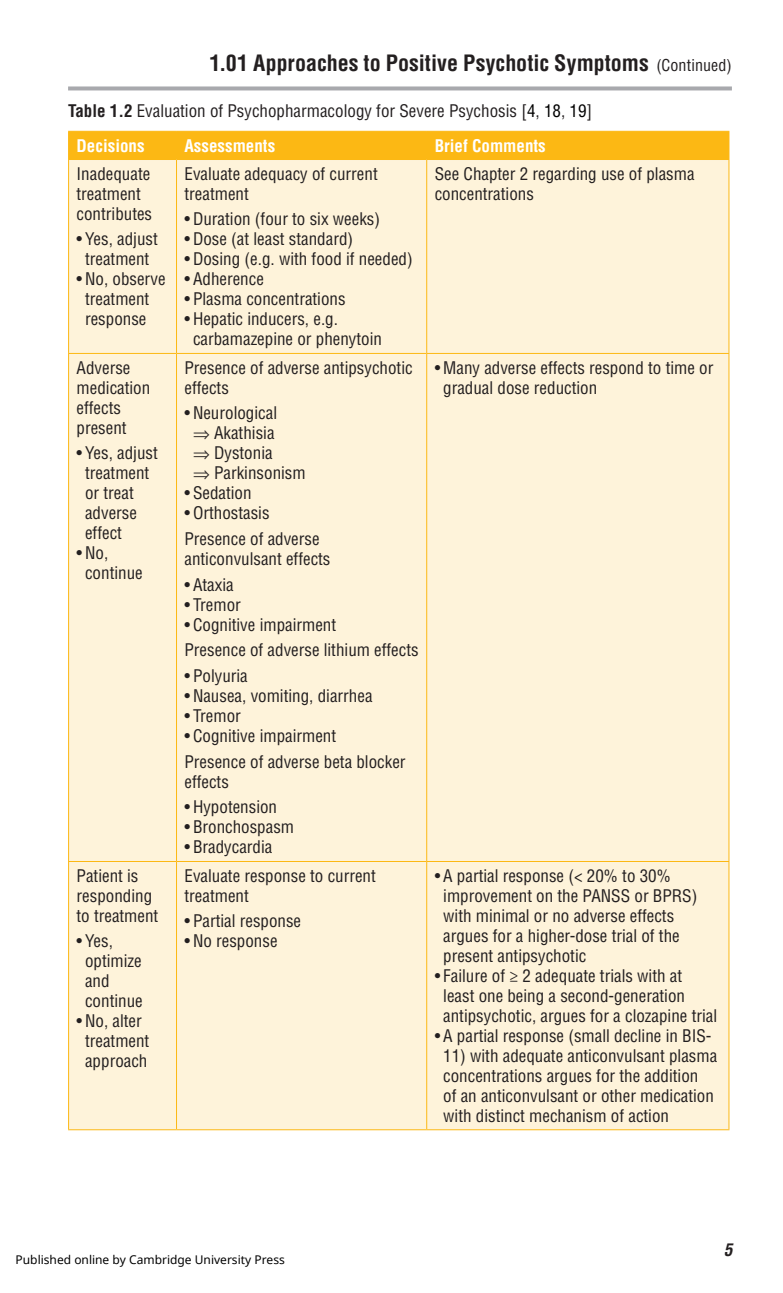
<style>
.page{position:relative;width:783px;height:1293px;background:#fff}
.page>*{position:absolute;margin:0;border:0;box-sizing:border-box;transform-origin:0 0}
._00_Part_2_Drug_Titl{font:700 condensed 22px "Helvetica LT Std";color:#231f20}
.TT{font:condensed 17px/20px "Helvetica LT Std";color:#231f20}
.TB{font:condensed 17px/20px "Helvetica LT Std";color:#231f20}
.TCH{font:700 condensed 17px "Helvetica LT Std";color:#fff}
.TB_BL{font:condensed 17px "Helvetica LT Std";color:#231f20}
._00_Folio{font:italic 700 condensed 17px "Helvetica LT Std";color:#231f20}
.t1{font:12px "Noto Sans";color:#000}
.s1{font-weight:400;font-size:16px}
.s2{font-weight:700}
.s3{color:#000}
</style>
<div class="page">
<svg style="left:68px;top:86px;width:663px;height:4px;background:#b2b3b6"></svg>
<div style="left:69px;top:160px;width:659px;height:969px;background:#fef3da"></div>
<div style="left:68px;top:131px;width:661px;height:28px;background:#fcb814"></div>
<hr style="left:68px;top:159px;width:108px;height:1px;background:#fcb814">
<hr style="left:68px;top:160px;width:1px;height:193px;background:#fcb814">
<hr style="left:176px;top:159px;width:250px;height:1px;background:#fcb814">
<hr style="left:176px;top:160px;width:1px;height:193px;background:#fcb814">
<hr style="left:426px;top:159px;width:303px;height:1px;background:#fcb814">
<hr style="left:426px;top:160px;width:1px;height:193px;background:#fcb814">
<hr style="left:728px;top:160px;width:1px;height:193px;background:#fcb814">
<hr style="left:68px;top:353px;width:108px;height:1px;background:#fcb814">
<hr style="left:68px;top:354px;width:1px;height:507px;background:#fcb814">
<hr style="left:176px;top:353px;width:250px;height:1px;background:#fcb814">
<hr style="left:176px;top:354px;width:1px;height:507px;background:#fcb814">
<hr style="left:426px;top:353px;width:303px;height:1px;background:#fcb814">
<hr style="left:426px;top:354px;width:1px;height:507px;background:#fcb814">
<hr style="left:728px;top:354px;width:1px;height:507px;background:#fcb814">
<hr style="left:68px;top:861px;width:108px;height:1px;background:#fcb814">
<hr style="left:68px;top:862px;width:1px;height:267px;background:#fcb814">
<hr style="left:176px;top:861px;width:250px;height:1px;background:#fcb814">
<hr style="left:176px;top:862px;width:1px;height:267px;background:#fcb814">
<hr style="left:426px;top:861px;width:303px;height:1px;background:#fcb814">
<hr style="left:426px;top:862px;width:1px;height:267px;background:#fcb814">
<hr style="left:728px;top:862px;width:1px;height:267px;background:#fcb814">
<hr style="left:68px;top:1129px;width:108px;height:1px;background:#fcb814">
<hr style="left:176px;top:1129px;width:250px;height:1px;background:#fcb814">
<hr style="left:426px;top:1129px;width:303px;height:1px;background:#fcb814">
<p class="_00_Part_2_Drug_Titl" style="left:209px;top:49px;width:524px">1.01 Approaches to Positive Psychotic Symptoms <span class="s1">(Continued)</span></p>
<p class="TT" style="left:68px;top:101px;width:525px"><span class="s2">Table 1.2</span> Evaluation of Psychopharmacology for Severe Psychosis [<span class="s3">4</span>, <span class="s3">18</span>, <span class="s3">19</span>]</p>
<p class="TCH" style="left:77px;top:135px;width:69px">Decisions</p>
<p class="TCH" style="left:184px;top:135px;width:92px">Assessments</p>
<p class="TCH" style="left:434px;top:135px;width:112px">Brief Comments</p>
<p class="TB" style="left:77px;top:163px;width:77px">Inadequate treatment contributes</p>
<p class="TT" style="left:77px;top:229px;width:83px;text-align:center">• Yes, adjust treatment</p>
<p class="TT" style="left:85px;top:269px;width:82px;text-indent:-9px">• No, observe treatment response</p>
<p class="TB" style="left:434px;top:163px;width:261px">See Chapter 2 regarding use of plasma concentrations</p>
<p class="TB" style="left:184px;top:163px;width:195px">Evaluate adequacy of current treatment</p>
<p class="TT" style="left:184px;top:209px;width:197px">• Duration (four to six weeks)</p>
<p class="TT" style="left:184px;top:229px;width:170px">• Dose (at least standard)</p>
<p class="TT" style="left:184px;top:249px;width:230px">• Dosing (e.g. with food if needed)</p>
<p class="TT" style="left:184px;top:269px;width:81px">• Adherence</p>
<p class="TT" style="left:184px;top:289px;width:162px">• Plasma concentrations</p>
<p class="TT" style="left:193px;top:309px;width:190px;text-indent:-9px">• Hepatic inducers, e.g. carbamazepine or phenytoin</p>
<p class="TB" style="left:77px;top:357px;width:75px">Adverse medication effects present</p>
<p class="TT" style="left:85px;top:443px;width:74px;text-indent:-9px">• Yes, adjust treatment or treat adverse effect</p>
<p class="TT" style="left:85px;top:543px;width:59px;text-indent:-9px">• No, continue</p>
<p class="TB" style="left:77px;top:865px;width:83px">Patient is responding to treatment</p>
<p class="TT" style="left:85px;top:931px;width:59px;text-indent:-9px">• Yes, optimize and continue</p>
<p class="TT" style="left:77px;top:1011px;width:74px;text-align:center">• No, alter treatment approach</p>
<p class="TB" style="left:184px;top:357px;width:229px">Presence of adverse antipsychotic effects</p>
<p class="TT" style="left:184px;top:403px;width:94px">• Neurological</p>
<p class="TB_BL" style="left:193px;top:422px;width:83px">⇒ Akathisia</p>
<p class="TB_BL" style="left:193px;top:442px;width:81px">⇒ Dystonia</p>
<p class="TB_BL" style="left:193px;top:462px;width:114px">⇒ Parkinsonism</p>
<p class="TT" style="left:184px;top:483px;width:69px">• Sedation</p>
<p class="TT" style="left:184px;top:503px;width:86px">• Orthostasis</p>
<p class="TB" style="left:184px;top:529px;width:147px">Presence of adverse anticonvulsant effects</p>
<p class="TT" style="left:184px;top:574px;width:51px">• Ataxia</p>
<p class="TT" style="left:184px;top:594px;width:58px">• Tremor</p>
<p class="TT" style="left:184px;top:614px;width:153px">• Cognitive impairment</p>
<p class="TB" style="left:184px;top:640px;width:235px">Presence of adverse lithium effects</p>
<p class="TT" style="left:184px;top:666px;width:65px">• Polyuria</p>
<p class="TT" style="left:184px;top:686px;width:189px">• Nausea, vomiting, diarrhea</p>
<p class="TT" style="left:184px;top:706px;width:58px">• Tremor</p>
<p class="TT" style="left:184px;top:726px;width:153px">• Cognitive impairment</p>
<p class="TB" style="left:184px;top:751px;width:222px">Presence of adverse beta blocker effects</p>
<p class="TT" style="left:184px;top:797px;width:94px">• Hypotension</p>
<p class="TT" style="left:184px;top:817px;width:111px">• Bronchospasm</p>
<p class="TT" style="left:184px;top:837px;width:89px">• Bradycardia</p>
<p class="TB" style="left:184px;top:865px;width:193px">Evaluate response to current treatment</p>
<p class="TT" style="left:184px;top:911px;width:118px">• Partial response</p>
<p class="TT" style="left:184px;top:931px;width:94px">• No response</p>
<p class="TT" style="left:443px;top:357px;width:272px;text-indent:-9px">• Many adverse effects respond to time or gradual dose reduction</p>
<p class="TT" style="left:443px;top:865px;width:255px;text-indent:-9px">• A partial response (&lt; 20% to 30% improvement on the PANSS or BPRS) with minimal or no adverse effects argues for a higher-dose trial of the present antipsychotic</p>
<p class="TT" style="left:443px;top:965px;width:275px;text-indent:-9px">• Failure of ≥ 2 adequate trials with at least one being a second-generation antipsychotic, argues for a clozapine trial</p>
<p class="TT" style="left:434px;top:1025px;width:278px">• A partial response (small decline in BIS-</p>
<p class="TT" style="left:443px;top:1045px;width:275px">11) with adequate anticonvulsant plasma concentrations argues for the addition<br>of an anticonvulsant or other medication with distinct mechanism of action</p>
<p class="t1" style="left:16px;top:1251px;width:271px">Published online by Cambridge University Press</p>
<p class="_00_Folio" style="left:723px;top:1238px;width:10px">5</p>
</div>
